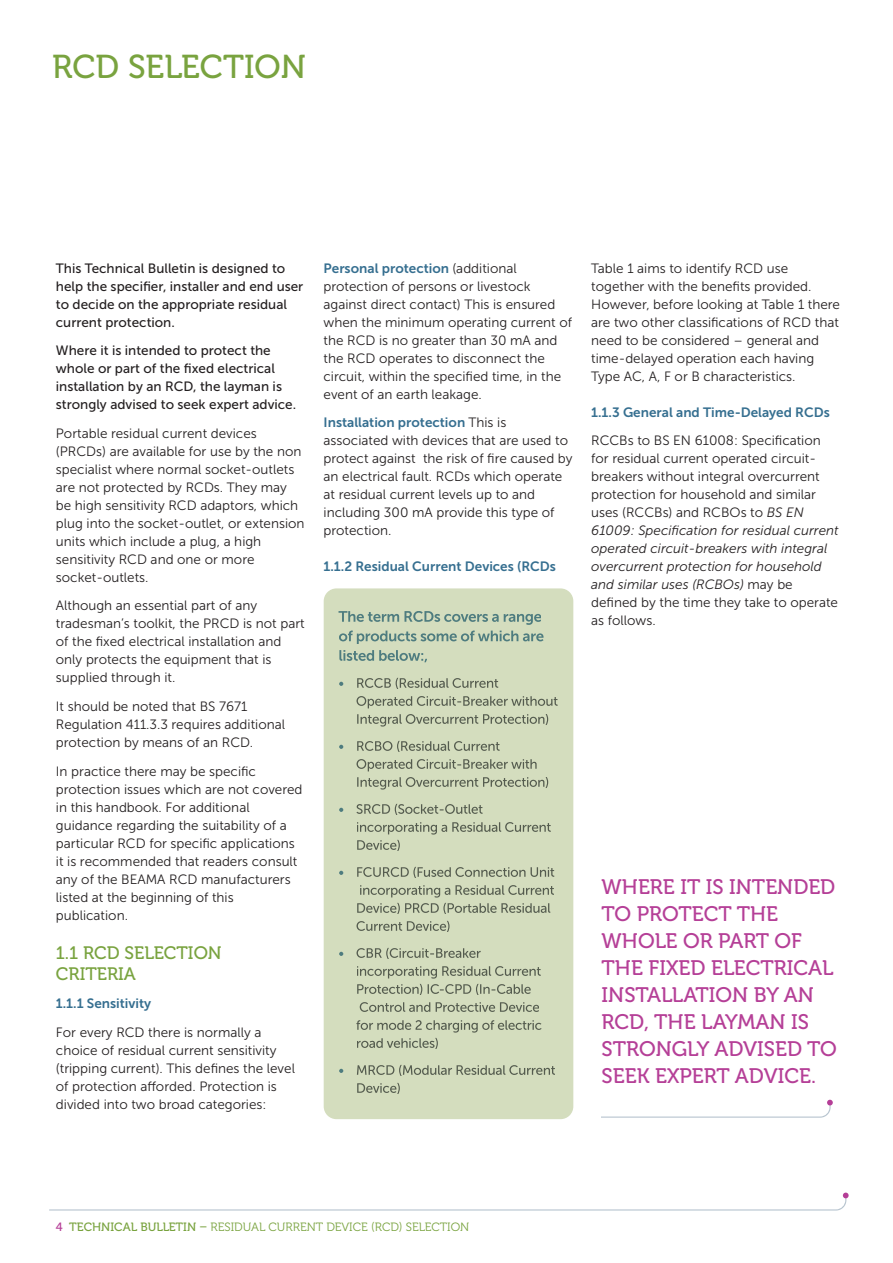
<style>
.page{position:relative;width:893px;height:1263px;background:#fff}
.page>*{position:absolute;margin:0;border:0;box-sizing:border-box;transform-origin:0 0}
.t1{font:33px "Museo 500";color:#79a33f}
.t2{font:21px/27px "Museo 500";color:#b53f97}
.t3{font:18px/21px "Museo 500";color:#79a33f}
.t4{font:13.5px/18px "Museo Sans 300";color:#231f20}
.t5{font:13.5px/18px "Museo Sans 500";color:#231f20}
.t6{font:13.5px "Museo Sans 700";color:#366f90}
.t7{font:12px "Museo 300";color:#79a33f}
.s1{font-family:"Museo Sans 300";color:#231f20}
.s2{font-style:italic}
.s3{font-family:"Museo 500";color:#b53f97}
.s4{font-family:"Museo 500"}
</style>
<div class="page">
<svg style="left:49px;top:1192px;width:800px;height:18px"></svg>
<div style="left:324px;top:588px;width:249px;height:531px;background:#d4ddbe"></div>
<svg style="left:338px;top:611px;width:138px;height:11px;background:#a4baa7"></svg>
<svg style="left:339px;top:630px;width:112px;height:14px;background:#aec1ac"></svg>
<svg style="left:339px;top:650px;width:88px;height:12px"></svg>
<svg style="left:339px;top:682px;width:4px;height:4px"></svg>
<svg style="left:357px;top:678px;width:104px;height:11px"></svg>
<svg style="left:356px;top:696px;width:100px;height:12px"></svg>
<svg style="left:357px;top:714px;width:97px;height:12px"></svg>
<svg style="left:339px;top:745px;width:4px;height:4px"></svg>
<svg style="left:357px;top:741px;width:106px;height:11px"></svg>
<svg style="left:356px;top:759px;width:100px;height:12px"></svg>
<svg style="left:357px;top:777px;width:97px;height:12px"></svg>
<svg style="left:339px;top:808px;width:4px;height:4px"></svg>
<svg style="left:356px;top:804px;width:122px;height:11px"></svg>
<svg style="left:357px;top:822px;width:90px;height:12px"></svg>
<svg style="left:357px;top:840px;width:43px;height:11px"></svg>
<svg style="left:339px;top:871px;width:4px;height:4px"></svg>
<svg style="left:357px;top:867px;width:130px;height:11px"></svg>
<svg style="left:360px;top:885px;width:90px;height:12px"></svg>
<svg style="left:357px;top:903px;width:121px;height:11px"></svg>
<svg style="left:356px;top:921px;width:93px;height:11px"></svg>
<svg style="left:339px;top:952px;width:4px;height:4px"></svg>
<svg style="left:356px;top:948px;width:105px;height:11px"></svg>
<svg style="left:357px;top:966px;width:92px;height:12px"></svg>
<svg style="left:357px;top:984px;width:131px;height:11px"></svg>
<svg style="left:360px;top:1002px;width:107px;height:10px"></svg>
<svg style="left:356px;top:1020px;width:103px;height:12px"></svg>
<svg style="left:357px;top:1038px;width:81px;height:11px"></svg>
<svg style="left:339px;top:1069px;width:4px;height:4px"></svg>
<svg style="left:357px;top:1065px;width:114px;height:11px"></svg>
<svg style="left:357px;top:1083px;width:43px;height:11px"></svg>
<svg style="left:602px;top:1100px;width:231px;height:18px"></svg>
<h1 class="t1" style="left:52px;top:55px;width:255px">RCD SELECTION</h1>
<p class="t5" style="left:56px;top:259px;width:249px">This Technical Bulletin is designed to help the specifier, installer and end user to decide on the appropriate residual current protection.</p>
<p class="t5" style="left:56px;top:342px;width:242px">Where it is intended to protect the whole or part of the fixed electrical installation by an RCD, the layman is strongly advised to seek expert advice.</p>
<p class="t4" style="left:56px;top:424px;width:250px">Portable residual current devices (PRCDs) are available for use by the non specialist where normal socket-outlets are not protected by RCDs. They may be high sensitivity RCD adaptors, which plug into the socket-outlet, or extension units which include a plug, a high sensitivity RCD and one or more socket-outlets.</p>
<p class="t4" style="left:56px;top:597px;width:250px">Although an essential part of any tradesman’s toolkit, the PRCD is not part of the fixed electrical installation and only protects the equipment that is supplied through it.</p>
<p class="t4" style="left:56px;top:697px;width:231px">It should be noted that BS 7671<br>Regulation 411.3.3 requires additional protection by means of an RCD.</p>
<p class="t4" style="left:56px;top:762px;width:248px">In practice there may be specific protection issues which are not covered in this handbook. For additional guidance regarding the suitability of a particular RCD for specific applications it is recommended that readers consult any of the BEAMA RCD manufacturers listed at the beginning of this publication.</p>
<h3 class="t3" style="left:56px;top:943px;width:167px">1.1 RCD SELECTION<br>CRITERIA</h3>
<p class="t6" style="left:56px;top:995px;width:97px">1.1.1 Sensitivity</p>
<p class="t4" style="left:56px;top:1023px;width:241px">For every RCD there is normally a choice of residual current sensitivity (tripping current). This defines the level of protection afforded. Protection is divided into two broad categories:</p>
<p class="t6" style="left:324px;top:260px;width:195px">Personal protection <span class="s1">(additional</span></p>
<p class="t4" style="left:324px;top:277px;width:250px">protection of persons or livestock against direct contact) This is ensured when the minimum operating current of the RCD is no greater than 30 mA and the RCD operates to disconnect the circuit, within the specified time, in the event of an earth leakage.</p>
<p class="t6" style="left:324px;top:415px;width:184px">Installation protection <span class="s1">This is</span></p>
<p class="t4" style="left:324px;top:432px;width:251px">associated with devices that are used to protect against the risk of fire caused by an electrical fault. RCDs which operate at residual current levels up to and including 300 mA provide this type of protection.</p>
<p class="t6" style="left:324px;top:559px;width:234px">1.1.2 Residual Current Devices (RCDs</p>
<p class="t4" style="left:591px;top:259px;width:250px">Table 1 aims to identify RCD use together with the benefits provided.<br>However, before looking at Table 1 there are two other classifications of RCD that need to be considered – general and time-delayed operation each having Type AC, A, F or B characteristics.</p>
<p class="t6" style="left:591px;top:404px;width:240px">1.1.3 General and Time-Delayed RCDs</p>
<p class="t4" style="left:591px;top:432px;width:249px">RCCBs to BS EN 61008: Specification for residual current operated circuit&shy;breakers without integral overcurrent protection for household and similar uses (RCCBs) and RCBOs to <span class="s2">BS EN 61009: Specification for residual current operated circuit-breakers with integral overcurrent protection for household and similar uses (RCBOs)</span> may be defined by the time they take to operate as follows.</p>
<h2 class="t2" style="left:602px;top:875px;width:237px">WHERE IT IS INTENDED<br>TO PROTECT THE<br>WHOLE OR PART OF<br>THE FIXED ELECTRICAL<br>INSTALLATION BY AN<br>RCD, THE LAYMAN IS<br>STRONGLY ADVISED TO<br>SEEK EXPERT ADVICE.</h2>
<p class="t7" style="left:56px;top:1222px;width:415px"><span class="s3">4</span> <span class="s4">TECHNICAL BULLETIN –</span> RESIDUAL CURRENT DEVICE (RCD) SELECTION</p>
</div>
